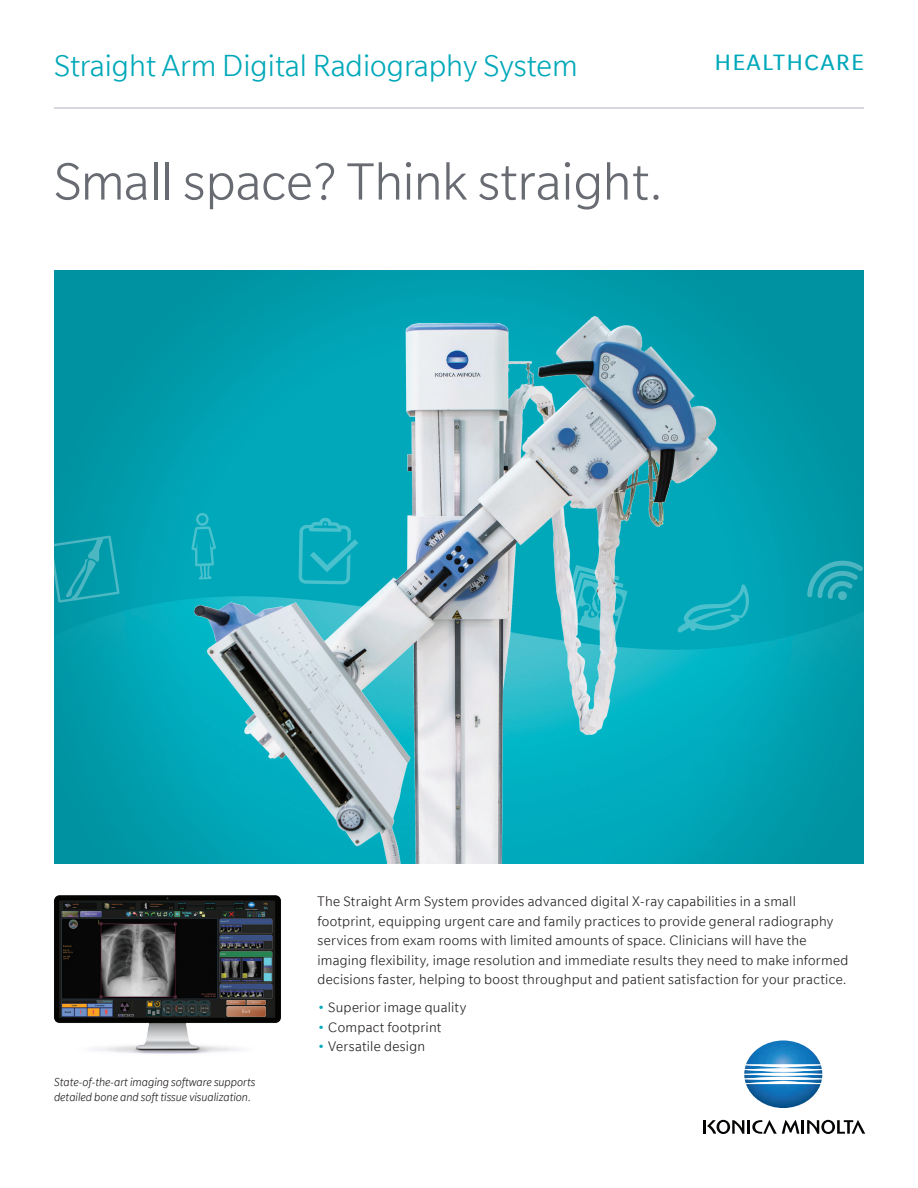
<style>
.page{position:relative;width:918px;height:1188px;background:#fff}
.page>*{position:absolute;margin:0;border:0;box-sizing:border-box;transform-origin:0 0}
.t1{font:300 57px "Slate";color:#696b73}
.t2{font:300 33px "Slate";color:#00a8b9}
.t3{font:24px "Slate";letter-spacing:.075em;color:#00a8b9}
.t4{font:300 15px/19.5px "Slate";letter-spacing:.02em;color:#231f20}
.t5{font:italic 300 12.75px/15px "Slate";color:#231f20}
.s1{color:#00a8b9}
</style>
<div class="page">
<img style="left:54px;top:895px;width:227px;height:159px">
<img style="left:54px;top:270px;width:810px;height:594px">
<hr style="left:54px;top:108px;width:810px;height:1px;background:#aeb3b8">
<img style="left:746px;top:1040px;width:75px;height:68px">
<hr style="left:801px;top:1120px;width:3px;height:14px;background:#040503">
<svg style="left:807px;top:1120px;width:58px;height:14px"></svg>
<svg style="left:704px;top:1120px;width:95px;height:14px"></svg>
<svg style="left:744px;top:1064px;width:78px;height:20px"></svg>
<svg style="left:54px;top:535px;width:66px;height:68px;background:#109fae"></svg>
<svg style="left:798px;top:550px;width:66px;height:64px;background:#0f9ead"></svg>
<svg style="left:725px;top:582px;width:25px;height:53px"></svg>
<img style="left:187px;top:306px;width:538px;height:558px">
<h2 class="t2" style="left:54px;top:48px;width:525px">Straight Arm Digital Radiography System</h2>
<h3 class="t3" style="left:715px;top:50px;width:151px">HEALTHCARE</h3>
<h1 class="t1" style="left:54px;top:152px;width:611px">Small space? Think straight.</h1>
<p class="t5" style="left:54px;top:1074px;width:203px">State-of-the-art imaging software supports detailed bone and soft tissue visualization.</p>
<p class="t4" style="left:318px;top:892px;width:533px">The Straight Arm System provides advanced digital X-ray capabilities in a small footprint, equipping urgent care and family practices to provide general radiography services from exam rooms with limited amounts of space. Clinicians will have the imaging flexibility, image resolution and immediate results they need to make informed decisions faster, helping to boost throughput and patient satisfaction for your practice.</p>
<p class="t4" style="left:318px;top:998px;width:150px"><span class="s1">•</span> Superior image quality</p>
<p class="t4" style="left:318px;top:1017px;width:125px"><span class="s1">•</span> Compact footprint</p>
<p class="t4" style="left:318px;top:1037px;width:109px"><span class="s1">•</span> Versatile design</p>
</div>
